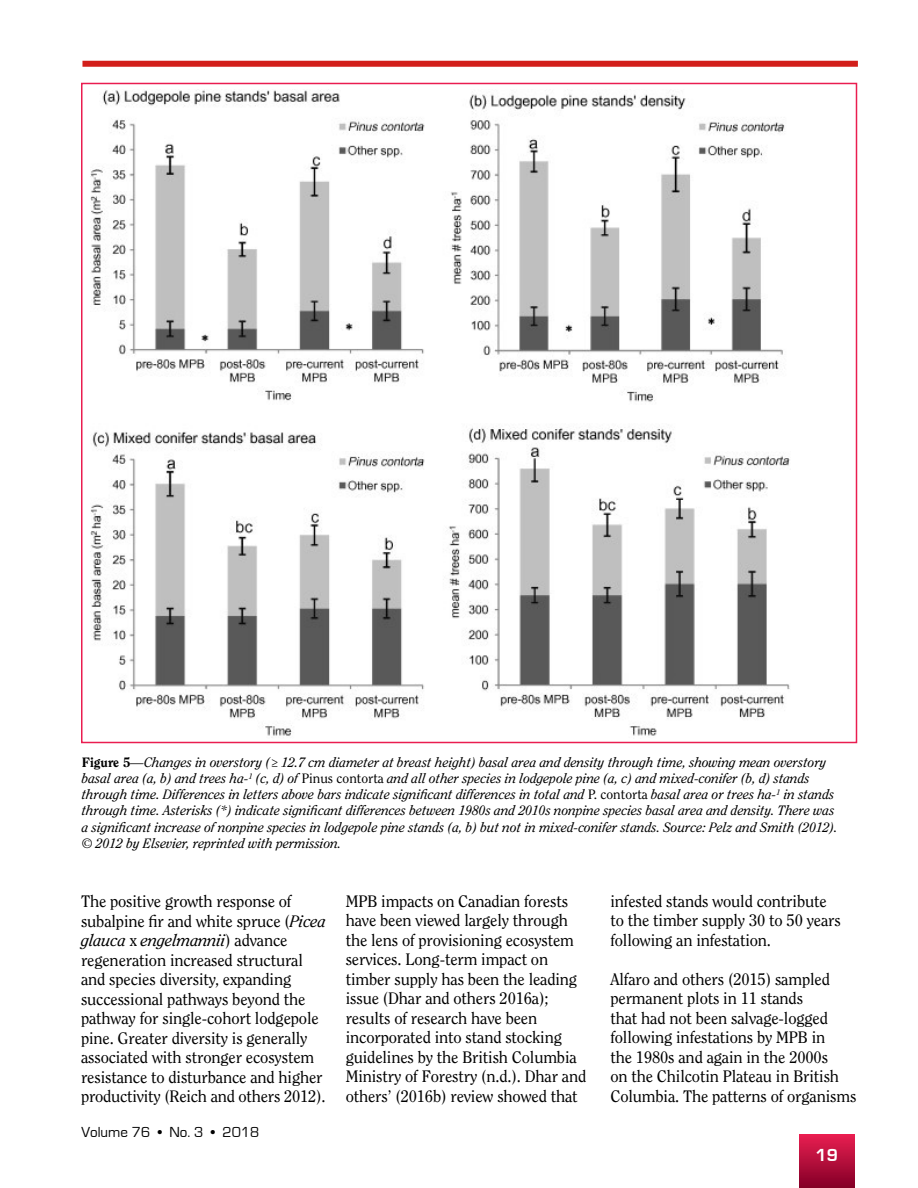
<style>
.page{position:relative;width:918px;height:1188px;background:#fff}
.page>*{position:absolute;margin:0;border:0;box-sizing:border-box;transform-origin:0 0}
.t1{font:700 18px "Eurostile";color:#fff}
.t2{font:16.5px "Clearface Std";letter-spacing:-.01em;color:#000}
.t3{font:italic 16.5px "Clearface Std";letter-spacing:-.01em;color:#000}
.t4{font:15px "Eurostile";color:#000}
.t5{font:italic 13.5px/16.2px "Clearface Std";color:#000}
.s1{font-weight:800;font-style:normal}
.s2{font-style:normal}
.s3{font-style:italic}
</style>
<div class="page">
<div style="left:799px;top:1134px;width:55px;height:54px;background:linear-gradient(to bottom,#e91f51,#850027)"></div>
<div style="left:82px;top:61px;width:776px;height:6px;background:#d21f1a"></div>
<img style="left:91px;top:90px;width:699px;height:646px">
<p class="t5" style="left:82px;top:754px;width:757px"><span class="s1">Figure 5</span>—Changes in overstory (≥ 12.7 cm diameter at breast height) basal area and density through time, showing mean overstory basal area (a, b) and trees ha-<sup>1</sup> (c, d) of <span class="s2">Pinus contorta</span> and all other species in lodgepole pine (a, c) and mixed-conifer (b, d) stands through time. Differences in letters above bars indicate signifcant differences in total and <span class="s2">P. contorta</span> basal area or trees ha-<sup>1</sup> in stands through time. Asterisks (*) indicate signifcant differences between 1980s and 2010s nonpine species basal area and density. There was a signifcant increase of nonpine species in lodgepole pine stands (a, b) but not in mixed-conifer stands. Source: Pelz and Smith (2012). © 2012 by Elsevier, reprinted with permission.</p>
<p class="t2" style="left:81px;top:892px;width:213px">The positive growth response of</p>
<p class="t2" style="left:346px;top:891px;width:224px">MPB impacts on Canadian forests</p>
<p class="t2" style="left:610px;top:891px;width:218px">infested stands would contribute</p>
<p class="t2" style="left:81px;top:911px;width:488px">subalpine fr and white spruce (<span class="s3">Picea</span> have been viewed largely through</p>
<p class="t2" style="left:610px;top:911px;width:232px">to the timber supply 30 to 50 years</p>
<p class="t3" style="left:81px;top:931px;width:208px">glauca <span class="s2">x</span> engelmannii<span class="s2">) advance</span></p>
<p class="t2" style="left:346px;top:930px;width:230px">the lens of provisioning ecosystem</p>
<p class="t2" style="left:610px;top:930px;width:162px">following an infestation.</p>
<p class="t2" style="left:81px;top:950px;width:224px">regeneration increased structural</p>
<p class="t2" style="left:346px;top:950px;width:204px">services. Long-term impact on</p>
<p class="t2" style="left:81px;top:970px;width:212px">and species diversity, expanding</p>
<p class="t2" style="left:346px;top:969px;width:233px">timber supply has been the leading</p>
<p class="t2" style="left:610px;top:969px;width:221px">Alfaro and others (2015) sampled</p>
<p class="t2" style="left:81px;top:989px;width:226px">successional pathways beyond the</p>
<p class="t2" style="left:346px;top:989px;width:204px">issue (Dhar and others 2016a);</p>
<p class="t2" style="left:610px;top:989px;width:194px">permanent plots in 11 stands</p>
<p class="t2" style="left:81px;top:1009px;width:239px">pathway for single-cohort lodgepole</p>
<p class="t2" style="left:346px;top:1008px;width:193px">results of research have been</p>
<p class="t2" style="left:610px;top:1008px;width:219px">that had not been salvage-logged</p>
<p class="t2" style="left:81px;top:1028px;width:228px">pine. Greater diversity is generally</p>
<p class="t2" style="left:346px;top:1028px;width:218px">incorporated into stand stocking</p>
<p class="t2" style="left:610px;top:1028px;width:216px">following infestations by MPB in</p>
<p class="t2" style="left:81px;top:1048px;width:235px">associated with stronger ecosystem</p>
<p class="t2" style="left:346px;top:1047px;width:233px">guidelines by the British Columbia</p>
<p class="t2" style="left:610px;top:1047px;width:219px">the 1980s and again in the 2000s</p>
<p class="t2" style="left:81px;top:1067px;width:243px">resistance to disturbance and higher</p>
<p class="t2" style="left:346px;top:1067px;width:242px">Ministry of Forestry (n.d.). Dhar and</p>
<p class="t2" style="left:610px;top:1067px;width:230px">on the Chilcotin Plateau in British</p>
<p class="t2" style="left:81px;top:1087px;width:498px">productivity (Reich and others 2012). others’ (2016b) review showed that</p>
<p class="t2" style="left:610px;top:1086px;width:248px">Columbia. The patterns of organisms</p>
<p class="t4" style="left:82px;top:1124px;width:179px">Volume 76 • No. 3 • 2018</p>
<p class="t1" style="left:815px;top:1145px;width:24px">19</p>
</div>
